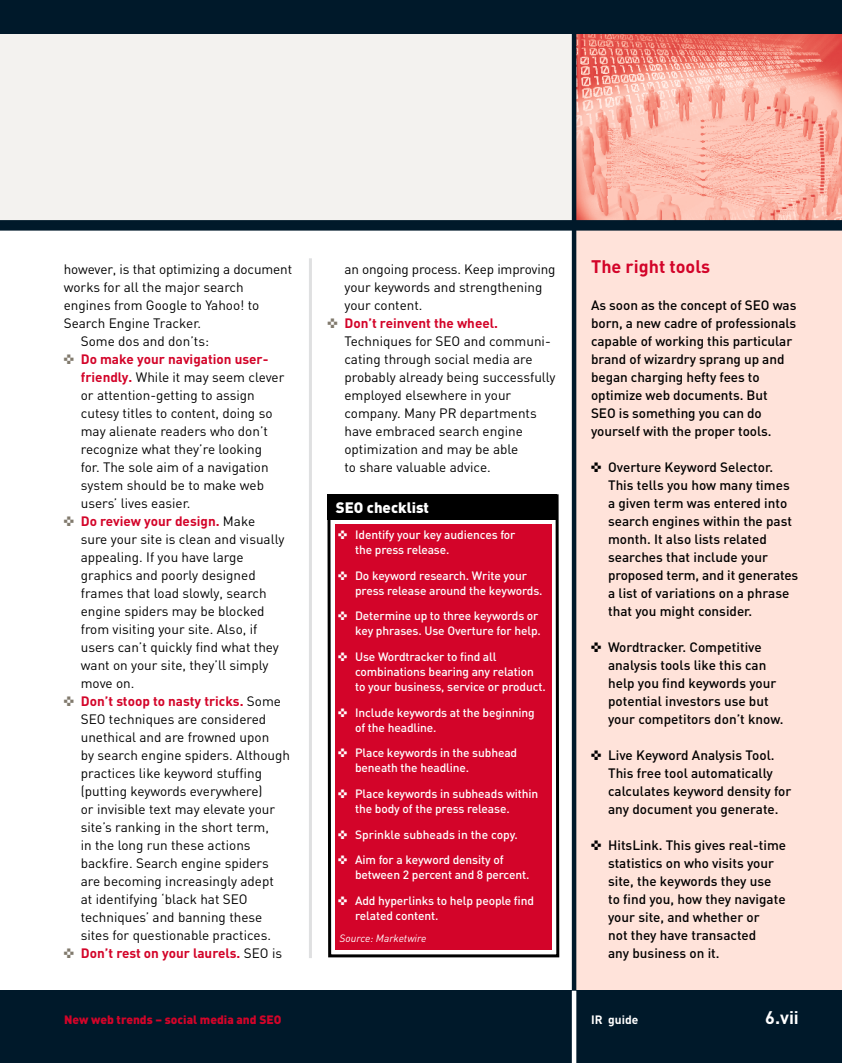
<style>
.page{position:relative;width:842px;height:1063px;background:#fff}
.page>*{position:absolute;margin:0;border:0;box-sizing:border-box;transform-origin:0 0}
.t1{font:700 18px "DIN";color:#d30429}
.t2{font:700 18px "DIN";color:#fff}
.t3{font:900 15px "DIN";color:#fff}
.t4{font:13.5px/18px "DIN";color:#000}
.t5{font:500 13.5px/18px "DIN";color:#000}
.t6{font:700 13.5px "DIN";color:#d30429}
.t7{font:500 12px/15px "DIN";letter-spacing:-.01em;color:#fff}
.t8{font:900 12px "DIN";color:#d30429}
.t9{font:700 12px "DIN";color:#fff}
.t10{font:italic 10.5px "DIN";color:#fff}
.s1{font-weight:700;color:#d30429}
</style>
<div class="page">
<img style="left:576px;top:34px;width:266px;height:186px">
<div style="left:574px;top:225px;width:268px;height:838px;background:#ffe3da"></div>
<div style="left:0;top:991px;width:842px;height:72px;background:#00192a"></div>
<div style="left:0;top:33px;width:574px;height:192px;background:#f3f2ef"></div>
<div style="left:0;top:0;width:842px;height:34px;background:#00192a"></div>
<hr style="left:572px;top:0;width:4px;height:1063px;background:#00192a">
<hr style="left:572px;top:991px;width:4px;height:72px;background:#fff">
<div style="left:0;top:220px;width:842px;height:11px;background:#00192a"></div>
<hr style="left:309px;top:258px;width:3px;height:700px;background:#dfe0e1">
<svg style="left:327px;top:494px;width:233px;height:464px"></svg>
<div style="left:335px;top:524px;width:217px;height:426px;background:#d30429"></div>
<div style="left:327px;top:494px;width:230px;height:26px;background:#000"></div>
<p class="t4" style="left:64px;top:260px;width:230px">however, is that optimizing a document</p>
<p class="t4" style="left:64px;top:278px;width:182px">works for all the major search</p>
<p class="t4" style="left:64px;top:296px;width:197px">engines from Google to Yahoo! to</p>
<p class="t4" style="left:64px;top:314px;width:139px">Search Engine Tracker.</p>
<p class="t4" style="left:81px;top:332px;width:130px">Some dos and don’ts:</p>
<p class="t4" style="left:81px;top:350px;width:211px"><span class="s1">Do make your navigation user&shy;friendly.</span> While it may seem clever or attention-getting to assign cutesy titles to content, doing so may alienate readers who don’t recognize what they’re looking<br>for. The sole aim of a navigation system should be to make web users’ lives easier.<br><span class="s1">Do review your design.</span> Make<br>sure your site is clean and visually appealing. If you have large graphics and poorly designed frames that load slowly, search engine spiders may be blocked from visiting your site. Also, if users can’t quickly find what they want on your site, they’ll simply move on.<br><span class="s1">Don’t stoop to nasty tricks.</span> Some<br>SEO techniques are considered unethical and are frowned upon<br>by search engine spiders. Although practices like keyword stuffing (putting keywords everywhere)<br>or invisible text may elevate your site’s ranking in the short term,<br>in the long run these actions backfire. Search engine spiders are becoming increasingly adept<br>at identifying ‘black hat SEO techniques’ and banning these sites for questionable practices.<br><span class="s1">Don’t rest on your laurels.</span> SEO is</p>
<p class="t4" style="left:344px;top:260px;width:213px">an ongoing process. Keep improving your keywords and strengthening your content.</p>
<p class="t6" style="left:344px;top:314px;width:155px">Don’t reinvent the wheel.</p>
<p class="t4" style="left:344px;top:332px;width:213px">Techniques for SEO and communi&shy;cating through social media are probably already being successfully employed elsewhere in your company. Many PR departments have embraced search engine optimization and may be able<br>to share valuable advice.</p>
<p class="t3" style="left:336px;top:497px;width:95px">SEO checklist</p>
<p class="t7" style="left:355px;top:527px;width:162px">Identify your key audiences for the press release.</p>
<p class="t7" style="left:355px;top:567px;width:189px">Do keyword research. Write your press release around the keywords.</p>
<p class="t7" style="left:355px;top:608px;width:187px">Determine up to three keywords or key phrases. Use Overture for help.</p>
<p class="t7" style="left:355px;top:649px;width:192px">Use Wordtracker to find all combinations bearing any relation to your business, service or product.</p>
<p class="t7" style="left:355px;top:704px;width:181px">Include keywords at the beginning of the headline.</p>
<p class="t7" style="left:355px;top:745px;width:164px">Place keywords in the subhead beneath the headline.</p>
<p class="t7" style="left:355px;top:786px;width:185px">Place keywords in subheads within the body of the press release.</p>
<p class="t7" style="left:355px;top:821px;width:164px;line-height:25.7px">Sprinkle subheads in the copy.<br>Aim for a keyword density of</p>
<p class="t7" style="left:355px;top:862px;width:181px;line-height:25.7px">between 2 percent and 8 percent.<br>Add hyperlinks to help people find</p>
<p class="t7" style="left:355px;top:908px;width:85px">related content.</p>
<p class="t10" style="left:339px;top:932px;width:88px">Source: Marketwire</p>
<h1 class="t1" style="left:591px;top:255px;width:121px">The right tools</h1>
<p class="t5" style="left:591px;top:296px;width:207px">As soon as the concept of SEO was born, a new cadre of professionals capable of working this particular brand of wizardry sprang up and began charging hefty fees to optimize web documents. But<br>SEO is something you can do yourself with the proper tools.</p>
<p class="t5" style="left:608px;top:458px;width:192px">Overture Keyword Selector.<br>This tells you how many times a given term was entered into search engines within the past month. It also lists related searches that include your proposed term, and it generates a list of variations on a phrase that you might consider.</p>
<p class="t5" style="left:608px;top:638px;width:177px">Wordtracker. Competitive analysis tools like this can help you find keywords your potential investors use but your competitors don’t know.</p>
<p class="t5" style="left:608px;top:746px;width:185px">Live Keyword Analysis Tool.<br>This free tool automatically calculates keyword density for any document you generate.</p>
<p class="t5" style="left:608px;top:836px;width:179px">HitsLink. This gives real-time statistics on who visits your site, the keywords they use to find you, how they navigate your site, and whether or<br>not they have transacted<br>any business on it.</p>
<p class="t8" style="left:64px;top:1012px;width:219px">New web trends – social media and SEO</p>
<p class="t9" style="left:591px;top:1012px;width:49px">IR guide</p>
<h1 class="t2" style="left:765px;top:1005px;width:35px">6.vii</h1>
</div>
